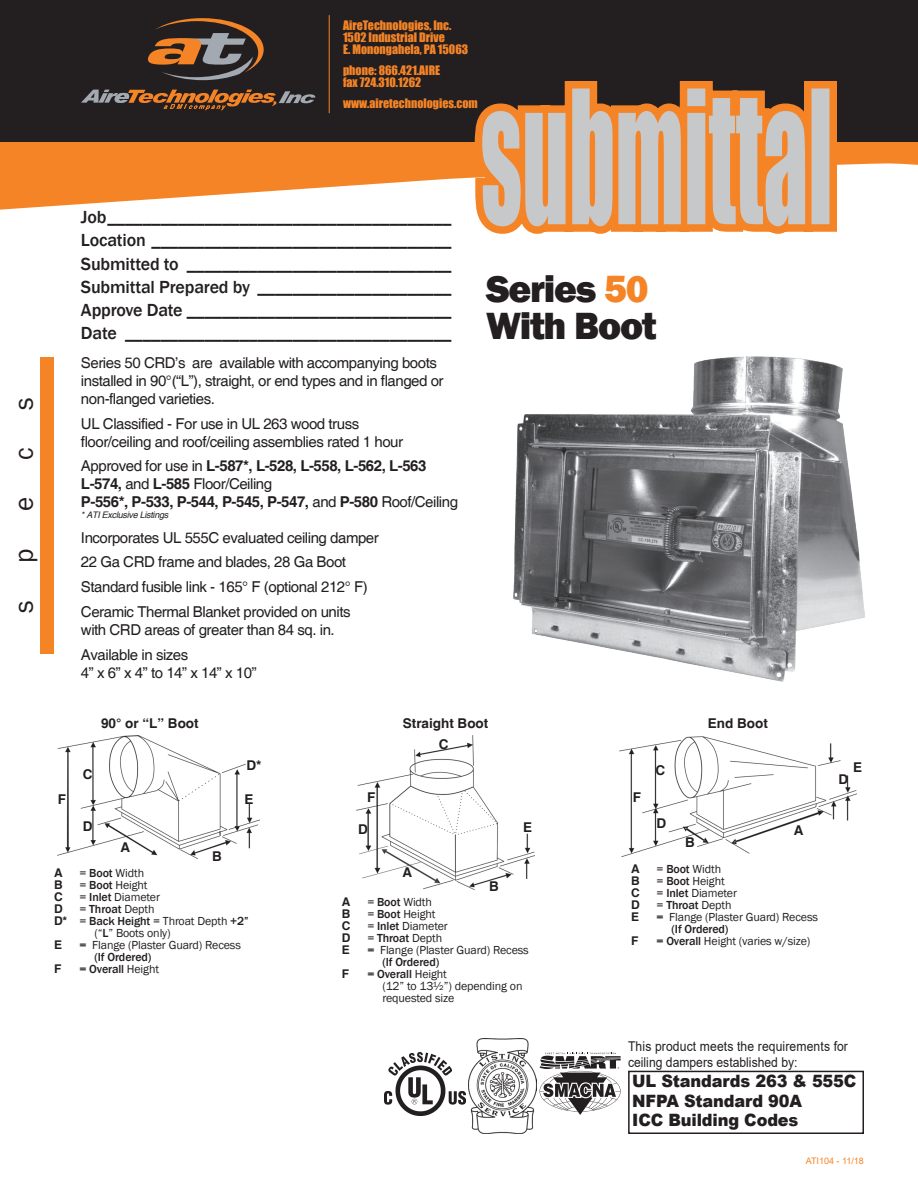
<style>
.page{position:relative;width:918px;height:1188px;background:#fff}
.page>*{position:absolute;margin:0;border:0;box-sizing:border-box;transform-origin:0 0}
.t1{font:800 39px/37.5px "Franklin Gothic";letter-spacing:-.03em;color:#231f20}
.t2{font:27px "Franklin Gothic";color:#231f20}
.t3{font:500 18px/23.1px "Franklin Gothic";letter-spacing:-.01em;color:#231f20;text-align:justify}
.t4{font:900 16.95px/19.8px "Arial";letter-spacing:-.01em;color:#231f20;scale:.95 1}
.t5{font:15px/18px "Helvetica";letter-spacing:-.03em;color:#231f20}
.t6{font:700 15px/18px "Helvetica";letter-spacing:-.03em;color:#231f20}
.t7{font:13.5px/16.2px "Arial";letter-spacing:.01em;color:#231f20;scale:.9 1}
.t8{font:700 13.5px "Helvetica";color:#231f20}
.t9{font:12px/12px "Franklin Gothic";letter-spacing:-.01em;color:#231f20}
.t10{font:12px/12px "Impact";color:#f58427}
.t11{font:700 12px "Helvetica";color:#231f20}
.t12{font:500 12px "Franklin Gothic";letter-spacing:-.01em;color:#231f20}
.t13{font:italic 9px "Helvetica";letter-spacing:-.03em;color:#231f20}
.t14{font:9px "Arial";color:#f58427}
.s1{font-weight:400}
.s2{color:#f58427}
.s3{font-weight:500}
.s4{font-family:"Helvetica";font-weight:700}
</style>
<div class="page">
<svg style="left:0;top:142px;width:918px;height:68px;fill:#f58427"></svg>
<div style="left:0;top:0;width:918px;height:142px;background:#231f20"></div>
<svg style="left:148px;top:18px;width:116px;height:62px"></svg>
<svg style="left:81px;top:90px;width:234px;height:20px"></svg>
<hr style="left:329px;top:15px;width:1px;height:98px;background:#f58427">
<svg style="left:464px;top:81px;width:380px;height:153px"></svg>
<svg style="left:482px;top:89px;width:347px;height:137px;background:#c8a88f"></svg>
<div style="left:40px;top:357px;width:14px;height:297px;background:#f58427"></div>
<div style="left:628px;top:1071px;width:236px;height:63px;border:2px solid #231f20"></div>
<img style="left:385px;top:1053px;width:81px;height:62px">
<img style="left:469px;top:1038px;width:68px;height:96px">
<svg style="left:540px;top:1053px;width:81px;height:62px"></svg>
<img style="left:513px;top:357px;width:351px;height:325px">
<img style="left:620px;top:736px;width:236px;height:120px">
<div style="left:685px;top:837px;width:11px;height:12px;background:#fff"></div>
<img style="left:57px;top:736px;width:202px;height:122px">
<img style="left:357px;top:736px;width:177px;height:153px">
<p class="t10" style="left:343px;top:19px;width:127px">AireTechnologies, Inc.<br>1502 Industrial Drive<br>E. Monongahela, PA 15063</p>
<p class="t10" style="left:343px;top:64px;width:99px">phone: 866.421.AIRE fax 724.310.1262</p>
<p class="t10" style="left:343px;top:97px;width:136px">www.airetechnologies.com</p>
<h2 class="t2" style="left:7px;top:410px;width:14px;rotate:-90deg">s</h2>
<h2 class="t2" style="left:7px;top:460px;width:14px;rotate:-90deg">c</h2>
<h2 class="t2" style="left:7px;top:511px;width:16px;rotate:-90deg">e</h2>
<h2 class="t2" style="left:7px;top:563px;width:16px;rotate:-90deg">p</h2>
<h2 class="t2" style="left:7px;top:613px;width:14px;rotate:-90deg">s</h2>
<p class="t3" style="left:81px;top:206px;width:372px">Job_______________________________________ Location __________________________________ Submitted to ______________________________ Submittal Prepared by ______________________ Approve Date ______________________________ Date _____________________________________</p>
<p class="t5" style="left:81px;top:354px;width:364px">Series 50 CRD’s are available with accompanying boots installed in 90°(“L”), straight, or end types and in flanged or non-flanged varieties.</p>
<p class="t5" style="left:81px;top:415px;width:324px">UL Classified - For use in UL 263 wood truss floor/ceiling and roof/ceiling assemblies rated 1 hour</p>
<p class="t6" style="left:81px;top:458px;width:379px"><span class="s1">Approved for use in</span> L-587*, L-528, L-558, L-562, L-563<br>L-574, <span class="s1">and</span> L-585 <span class="s1">Floor/Ceiling<br></span>P-556*, P-533, P-544, P-545, P-547, <span class="s1">and</span> P-580 <span class="s1">Roof/Ceiling</span></p>
<p class="t13" style="left:81px;top:509px;width:89px">* ATI Exclusive Listings</p>
<p class="t5" style="left:81px;top:529px;width:299px">Incorporates UL 555C evaluated ceiling damper</p>
<p class="t5" style="left:81px;top:554px;width:267px">22 Ga CRD frame and blades, 28 Ga Boot</p>
<p class="t5" style="left:81px;top:578px;width:288px">Standard fusible link - 165° F (optional 212° F)</p>
<p class="t5" style="left:81px;top:603px;width:271px">Ceramic Thermal Blanket provided on units with CRD areas of greater than 84 sq. in.</p>
<p class="t5" style="left:81px;top:646px;width:177px">Available in sizes<br>4” x 6” x 4” to 14” x 14” x 10”</p>
<p class="t1" style="left:486px;top:270px;width:172px">Series <span class="s2">50<br></span>With Boot</p>
<p class="t8" style="left:58px;top:791px;width:10px">F</p>
<p class="t8" style="left:101px;top:715px;width:99px">90° or “L” Boot</p>
<p class="t8" style="left:83px;top:766px;width:11px">C</p>
<p class="t8" style="left:83px;top:818px;width:11px">D</p>
<p class="t8" style="left:121px;top:839px;width:11px">A</p>
<p class="t8" style="left:212px;top:848px;width:11px">B</p>
<p class="t8" style="left:246px;top:757px;width:16px">D*</p>
<p class="t8" style="left:245px;top:791px;width:11px">E</p>
<p class="t8" style="left:367px;top:789px;width:10px">F</p>
<p class="t8" style="left:358px;top:821px;width:11px">D</p>
<p class="t8" style="left:403px;top:715px;width:87px">Straight Boot</p>
<p class="t8" style="left:439px;top:736px;width:11px">C</p>
<p class="t8" style="left:523px;top:820px;width:11px">E</p>
<p class="t8" style="left:633px;top:789px;width:10px">F</p>
<p class="t8" style="left:655px;top:762px;width:11px">C</p>
<p class="t8" style="left:657px;top:815px;width:11px">D</p>
<p class="t8" style="left:708px;top:715px;width:61px">End Boot</p>
<p class="t8" style="left:685px;top:834px;width:11px">B</p>
<p class="t8" style="left:794px;top:822px;width:11px">A</p>
<p class="t11" style="left:54px;top:865px;width:10px">A</p>
<p class="t9" style="left:80px;top:867px;width:66px">= <span class="s3">Boot</span> Width</p>
<p class="t11" style="left:54px;top:877px;width:10px">B</p>
<p class="t9" style="left:80px;top:879px;width:70px">= <span class="s3">Boot</span> Height</p>
<p class="t11" style="left:54px;top:889px;width:10px">C</p>
<p class="t9" style="left:80px;top:891px;width:82px">= <span class="s3">Inlet</span> Diameter</p>
<p class="t11" style="left:54px;top:901px;width:10px">D</p>
<p class="t9" style="left:80px;top:903px;width:76px">= <span class="s3">Throat</span> Depth</p>
<p class="t9" style="left:54px;top:915px;width:196px"><span class="s4">D*</span> = <span class="s3">Back Height</span> = Throat Depth <span class="s3">+2”</span></p>
<p class="t9" style="left:94px;top:927px;width:78px">(“<span class="s3">L</span>” Boots only)</p>
<p class="t11" style="left:54px;top:937px;width:10px">E</p>
<p class="t9" style="left:94px;top:939px;width:148px;text-indent:-15px"><span class="s3">=</span> Flange (Plaster Guard) Recess <span class="s3">(If Ordered)</span></p>
<p class="t11" style="left:54px;top:961px;width:9px">F</p>
<p class="t12" style="left:79px;top:962px;width:81px">= Overall <span class="s1">Height</span></p>
<p class="t8" style="left:402px;top:864px;width:11px">A</p>
<p class="t8" style="left:489px;top:878px;width:11px">B</p>
<p class="t11" style="left:342px;top:894px;width:10px">A</p>
<p class="t9" style="left:367px;top:896px;width:66px">= <span class="s3">Boot</span> Width</p>
<p class="t11" style="left:342px;top:906px;width:10px">B</p>
<p class="t9" style="left:367px;top:908px;width:70px">= <span class="s3">Boot</span> Height</p>
<p class="t11" style="left:342px;top:918px;width:10px">C</p>
<p class="t9" style="left:367px;top:920px;width:82px">= <span class="s3">Inlet</span> Diameter</p>
<p class="t11" style="left:342px;top:930px;width:10px">D</p>
<p class="t9" style="left:367px;top:932px;width:76px">= <span class="s3">Throat</span> Depth</p>
<p class="t11" style="left:342px;top:942px;width:10px">E</p>
<p class="t9" style="left:382px;top:944px;width:148px;text-indent:-15px"><span class="s3">=</span> Flange (Plaster Guard) Recess <span class="s3">(If Ordered)</span></p>
<p class="t11" style="left:342px;top:966px;width:9px">F</p>
<p class="t9" style="left:382px;top:968px;width:142px;text-indent:-15px"><span class="s3">= Overall</span> Height<br>(12” to 13½”) depending on requested size</p>
<p class="t11" style="left:631px;top:861px;width:10px">A</p>
<p class="t9" style="left:657px;top:863px;width:66px">= <span class="s3">Boot</span> Width</p>
<p class="t11" style="left:631px;top:873px;width:10px">B</p>
<p class="t9" style="left:657px;top:875px;width:70px">= <span class="s3">Boot</span> Height</p>
<p class="t11" style="left:631px;top:885px;width:10px">C</p>
<p class="t9" style="left:657px;top:887px;width:82px">= <span class="s3">Inlet</span> Diameter</p>
<p class="t11" style="left:631px;top:897px;width:10px">D</p>
<p class="t9" style="left:657px;top:899px;width:76px">= <span class="s3">Throat</span> Depth</p>
<p class="t11" style="left:631px;top:909px;width:10px">E</p>
<p class="t9" style="left:672px;top:911px;width:148px;text-indent:-15px"><span class="s3">=</span> Flange (Plaster Guard) Recess <span class="s3">(If Ordered)</span></p>
<p class="t11" style="left:631px;top:933px;width:9px">F</p>
<p class="t9" style="left:657px;top:935px;width:155px"><span class="s3">= Overall</span> Height (varies w/size)</p>
<p class="t8" style="left:853px;top:759px;width:11px">E</p>
<p class="t8" style="left:838px;top:771px;width:11px">D</p>
<p class="t7" style="left:628px;top:1038px;width:246px">This product meets the requirements for ceiling dampers established by:</p>
<p class="t4" style="left:632px;top:1070px;width:237px">UL Standards 263 &amp; 555C<br>NFPA Standard 90A<br>ICC Building Codes</p>
<p class="t14" style="left:806px;top:1155px;width:60px">ATI104 - 11/18</p>
</div>
